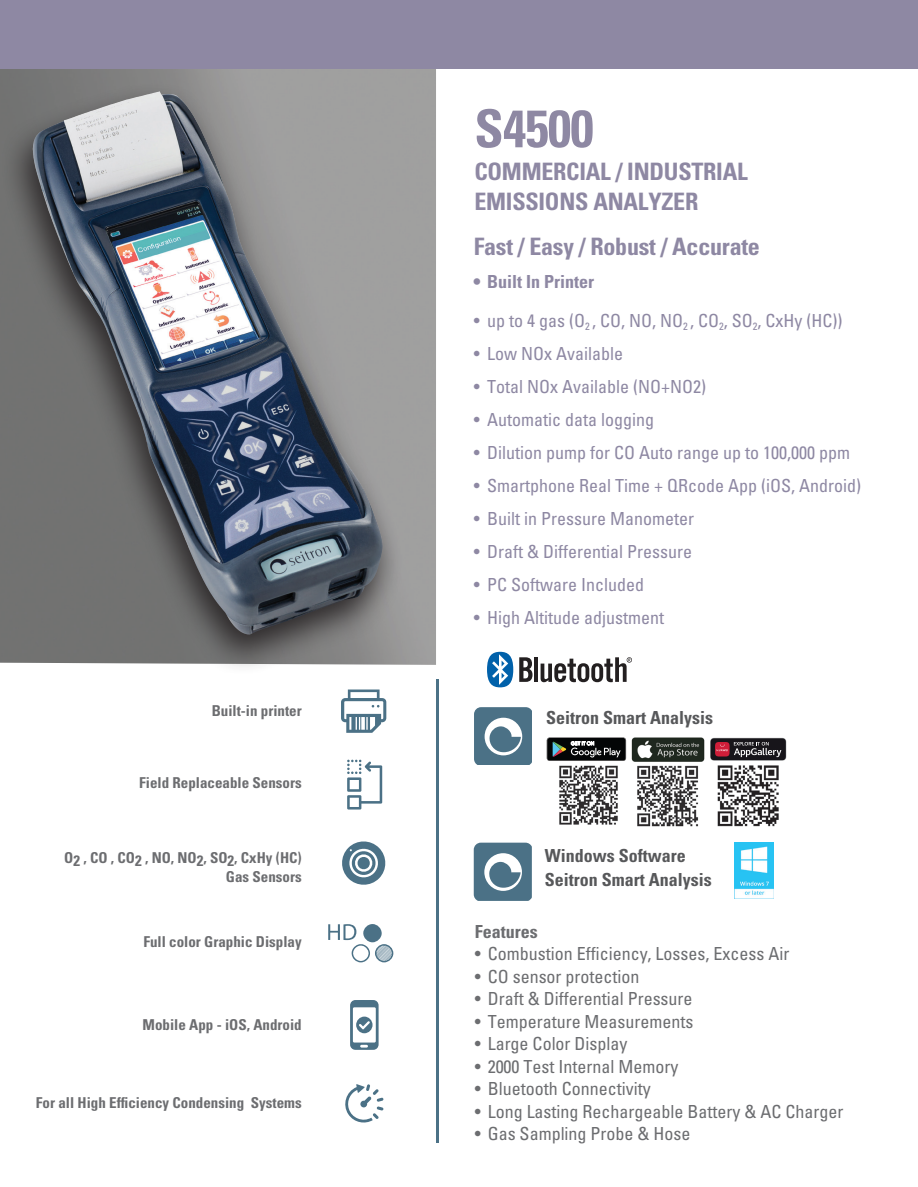
<style>
.page{position:relative;width:918px;height:1187px;background:#fff}
.page>*{position:absolute;margin:0;border:0;box-sizing:border-box;transform-origin:0 0}
.t1{font:700 condensed 52.5px "Univers";letter-spacing:-.015em;color:#8e88a3}
.t2{font:700 condensed 24px "Univers";letter-spacing:-.01em;color:#8e88a3}
.t3{font:condensed 18px "Univers";color:#8e88a3}
.t4{font:condensed 18px "Univers";color:#6c6d70}
.t5{font:700 condensed 18px "Univers";color:#57585a}
.t6{font:700 condensed 18px "Univers";color:#8e88a3}
.t7{font:700 condensed 18px "Univers";color:#6c6d70}
.t8{font:700 condensed 15px "Univers";color:#6c6d70}
.s1{font-weight:400;font-stretch:normal}
</style>
<div class="page">
<div style="left:0;top:81px;width:404px;height:595px;background:#231f20;opacity:.9"></div>
<img style="left:44px;top:92px;width:115px;height:38px">
<div style="left:0;top:0;width:918px;height:69px;background:#8e88a3"></div>
<hr style="left:436px;top:679px;width:2px;height:463px;background:#4b7186">
<svg style="left:519px;top:657px;width:14px;height:25px"></svg>
<hr style="left:534px;top:657px;width:4px;height:25px;background:#231f20">
<svg style="left:487px;top:652px;width:26px;height:35px"></svg>
<svg style="left:541px;top:657px;width:91px;height:25px"></svg>
<svg style="left:341px;top:689px;width:45px;height:44px"></svg>
<svg style="left:342px;top:841px;width:44px;height:44px"></svg>
<svg style="left:350px;top:1000px;width:29px;height:50px"></svg>
<svg style="left:345px;top:1084px;width:38px;height:39px"></svg>
<svg style="left:347px;top:760px;width:35px;height:49px"></svg>
<svg style="left:328px;top:924px;width:65px;height:38px"></svg>
<svg style="left:474px;top:843px;width:58px;height:58px;background:#6a8a9b"></svg>
<img style="left:734px;top:842px;width:40px;height:56px">
<img style="left:559px;top:765px;width:59px;height:60px">
<img style="left:637px;top:765px;width:62px;height:62px">
<img style="left:717px;top:765px;width:62px;height:62px">
<svg style="left:474px;top:707px;width:58px;height:58px;background:#6a8a9b"></svg>
<img style="left:631px;top:737px;width:74px;height:25px">
<svg style="left:547px;top:737px;width:79px;height:24px;background:#343837"></svg>
<svg style="left:710px;top:738px;width:76px;height:23px;background:#4f3a41"></svg>
<p class="t8" style="left:212px;top:702px;width:91px">Built-in printer</p>
<p class="t8" style="left:139px;top:773px;width:164px">Field Replaceable Sensors</p>
<p class="t8" style="left:64px;top:848px;width:239px">O2 , CO , CO2 , NO, NO2, SO2, CxHy (HC)</p>
<p class="t8" style="left:226px;top:868px;width:77px">Gas Sensors</p>
<p class="t8" style="left:143px;top:932px;width:160px">Full color Graphic Display</p>
<p class="t8" style="left:143px;top:1015px;width:161px">Mobile App - iOS, Android</p>
<p class="t8" style="left:36px;top:1093px;width:267px">For all High Efficiency Condensing Systems</p>
<p class="t1" style="left:474px;top:96px;width:121px">S4500</p>
<p class="t2" style="left:474px;top:157px;width:275px">COMMERCIAL / INDUSTRIAL</p>
<p class="t2" style="left:474px;top:187px;width:225px">EMISSIONS ANALYZER</p>
<p class="t2" style="left:474px;top:231px;width:288px">Fast / Easy / Robust / Accurate</p>
<p class="t6" style="left:474px;top:270px;width:122px"><span class="s1">•</span> Built In Printer</p>
<p class="t3" style="left:474px;top:309px;width:370px">• up to 4 gas (O<sub>2</sub> , CO, NO, NO<sub>2</sub> , CO<sub>2</sub>, SO<sub>2</sub>, CxHy (HC))</p>
<p class="t3" style="left:474px;top:342px;width:151px">• Low NOx Available</p>
<p class="t3" style="left:474px;top:375px;width:234px">• Total NOx Available (NO+NO2)</p>
<p class="t3" style="left:474px;top:408px;width:182px">• Automatic data logging</p>
<p class="t3" style="left:474px;top:441px;width:378px">• Dilution pump for CO Auto range up to 100,000 ppm</p>
<p class="t3" style="left:474px;top:474px;width:389px">• Smartphone Real Time + QRcode App (iOS, Android)</p>
<p class="t3" style="left:474px;top:507px;width:222px">• Built in Pressure Manometer</p>
<p class="t3" style="left:474px;top:540px;width:220px">• Draft &amp; Differential Pressure</p>
<p class="t3" style="left:474px;top:573px;width:172px">• PC Software Included</p>
<p class="t3" style="left:474px;top:606px;width:192px">• High Altitude adjustment</p>
<p class="t5" style="left:546px;top:706px;width:168px">Seitron Smart Analysis</p>
<p class="t5" style="left:545px;top:845px;width:142px">Windows Software</p>
<p class="t5" style="left:545px;top:868px;width:168px">Seitron Smart Analysis</p>
<p class="t7" style="left:475px;top:920px;width:64px">Features</p>
<p class="t4" style="left:475px;top:942px;width:316px">• Combustion Efficiency, Losses, Excess Air</p>
<p class="t4" style="left:475px;top:965px;width:166px">• CO sensor protection</p>
<p class="t4" style="left:475px;top:987px;width:219px">• Draft &amp; Differential Pressure</p>
<p class="t4" style="left:475px;top:1010px;width:220px">• Temperature Measurements</p>
<p class="t4" style="left:475px;top:1032px;width:154px">• Large Color Display</p>
<p class="t4" style="left:475px;top:1055px;width:205px">• 2000 Test Internal Memory</p>
<p class="t4" style="left:475px;top:1077px;width:177px">• Bluetooth Connectivity</p>
<p class="t4" style="left:475px;top:1100px;width:370px">• Long Lasting Rechargeable Battery &amp; AC Charger</p>
<p class="t4" style="left:475px;top:1122px;width:217px">• Gas Sampling Probe &amp; Hose</p>
</div>
